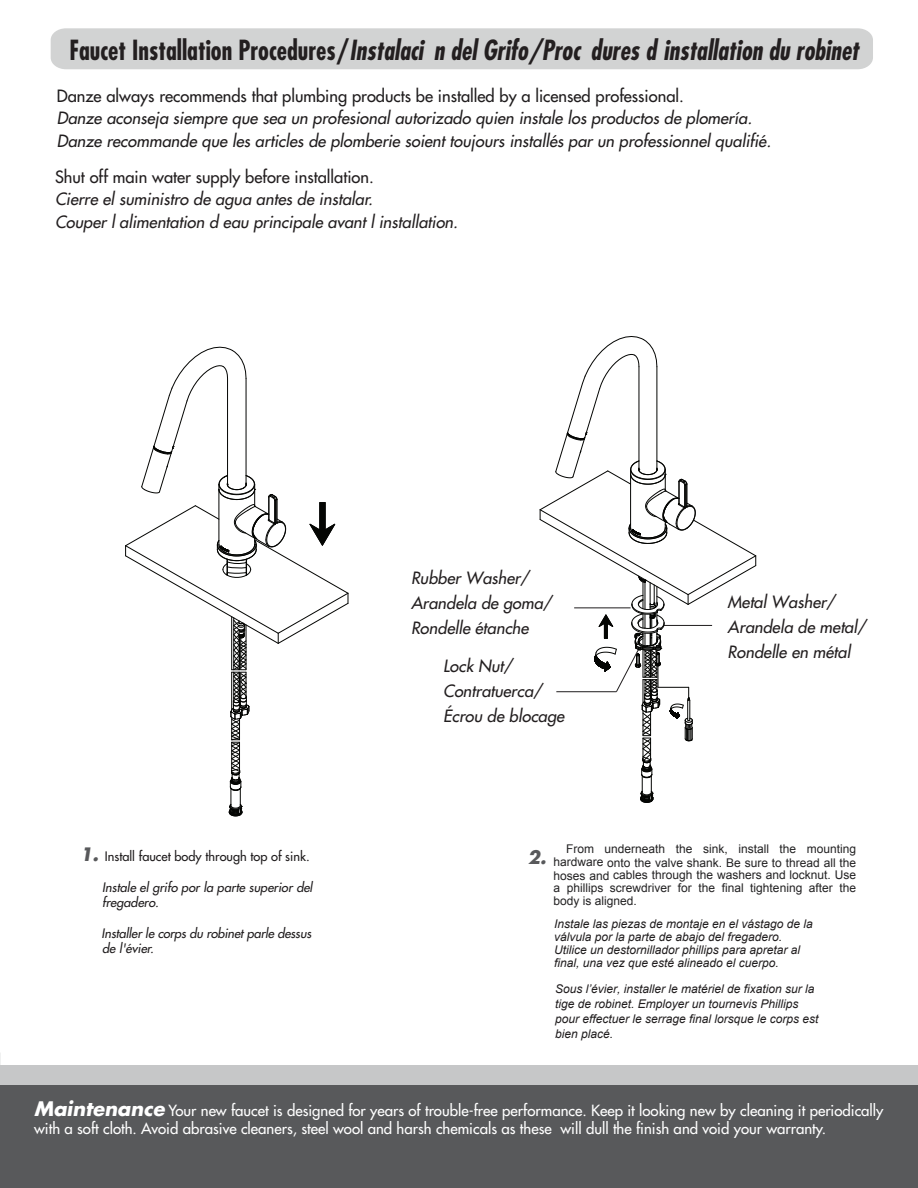
<style>
.page{position:relative;width:918px;height:1188px;background:#fff}
.page>*{position:absolute;margin:0;border:0;box-sizing:border-box;transform-origin:0 0}
.t1{font:italic 700 condensed 27px "Futura";color:#231f20;scale:.92 1}
.t2{font:italic 700 18px "Futura";color:#58595b}
.t3{font:italic 16.5px/24.9px "Futura";color:#231f20}
.t4{font:italic 16.5px/22.5px "Futura";color:#201d1e}
.t5{font:16.5px "Futura";color:#201d1e}
.t6{font:16.5px "Futura";color:#231f20}
.t7{font:15px/18px "Futura";color:#fff}
.t8{font:italic 12.75px/15.3px "Futura";color:#201d1e}
.t9{font:12.75px "Futura";color:#201d1e}
.t10{font:italic 12px/13.2px "Arial";color:#201d1e}
.t11{font:12px/12.9px "Arial";color:#232223;text-align:right}
.s1{font-style:normal}
.s2{font-weight:700;font-style:italic;font-size:18px;color:#58595b}
.s3{font-weight:700;font-style:italic;font-size:19.5px}
</style>
<div class="page">
<div style="left:0;top:1085px;width:918px;height:103px;background:#58595b"></div>
<div style="left:0;top:1070px;width:918px;height:15px;background:#c6c7c8"></div>
<div style="left:0;top:1066px;width:918px;height:14px;background:#c6c7c8"></div>
<div style="left:51px;top:28px;width:822px;height:41px;background:#d2d3d3"></div>
<svg style="left:125px;top:346px;width:224px;height:471px"></svg>
<svg style="left:539px;top:336px;width:218px;height:467px"></svg>
<h1 class="t1" style="left:69px;top:33px;width:860px"><span class="s1">Faucet Installation Procedures/</span>Instalaci n del Grifo/Proc dures d installation du robinet</h1>
<h3 class="t5" style="left:57px;top:85px;width:629px">Danze always recommends that plumbing products be installed by a licensed professional.</h3>
<h3 class="t4" style="left:57px;top:107px;width:716px">Danze aconseja siempre que sea un profesional autorizado quien instale los productos de plomería.<br>Danze recommande que les articles de plomberie soient toujours installés par un professionnel qualifié.</h3>
<h3 class="t6" style="left:55px;top:166px;width:320px">Shut off main water supply before installation.</h3>
<h3 class="t3" style="left:55px;top:188px;width:405px;line-height:22.5px">Cierre el suministro de agua antes de instalar.<br>Couper l alimentation d eau principale avant l installation.</h3>
<h3 class="t3" style="left:411px;top:566px;width:143px">Rubber Washer/<br>Arandela de goma/<br>Rondelle étanche</h3>
<h3 class="t3" style="left:443px;top:653px;width:123px">Lock Nut/<br>Contratuerca/<br>Écrou de blocage</h3>
<h3 class="t3" style="left:728px;top:589px;width:140px">Metal Washer/<br>Arandela de metal/<br>Rondelle en métal</h3>
<p class="t11" style="left:553px;top:842px;width:304px;line-height:14.4px">From underneath the sink, install the mounting hardware onto the valve shank. Be sure to thread all the</p>
<p class="t11" style="left:553px;top:868px;width:304px;text-align:justify">hoses and cables through the washers and locknut. Use a phillips screwdriver for the final tightening after the body is aligned.</p>
<p class="t9" style="left:80px;top:848px;width:231px"><span class="s2">1.</span> Install faucet body through top of sink.</p>
<h2 class="t2" style="left:528px;top:844px;width:20px">2.</h2>
<p class="t8" style="left:102px;top:879px;width:212px">Instale el grifo por la parte superior del fregadero.</p>
<p class="t8" style="left:102px;top:925px;width:211px">Installer le corps du robinet parle dessus de l'évier.</p>
<p class="t10" style="left:554px;top:917px;width:260px">Instale las piezas de montaje en el vástago de la válvula por la parte de abajo del fregadero.<br>Utilice un destornillador phillips para apretar al final, una vez que esté alineado el cuerpo.</p>
<p class="t10" style="left:555px;top:981px;width:265px;line-height:14.9px">Sous l’évier, installer le matériel de fixation sur la tige de robinet. Employer un tournevis Phillips pour effectuer le serrage final lorsque le corps est bien placé.</p>
<p class="t7" style="left:34px;top:1101px;width:851px"><span class="s3">Maintenance</span> Your new faucet is designed for years of trouble-free performance. Keep it looking new by cleaning it periodically with a soft cloth. Avoid abrasive cleaners, steel wool and harsh chemicals as these will dull the finish and void your warranty.</p>
</div>
